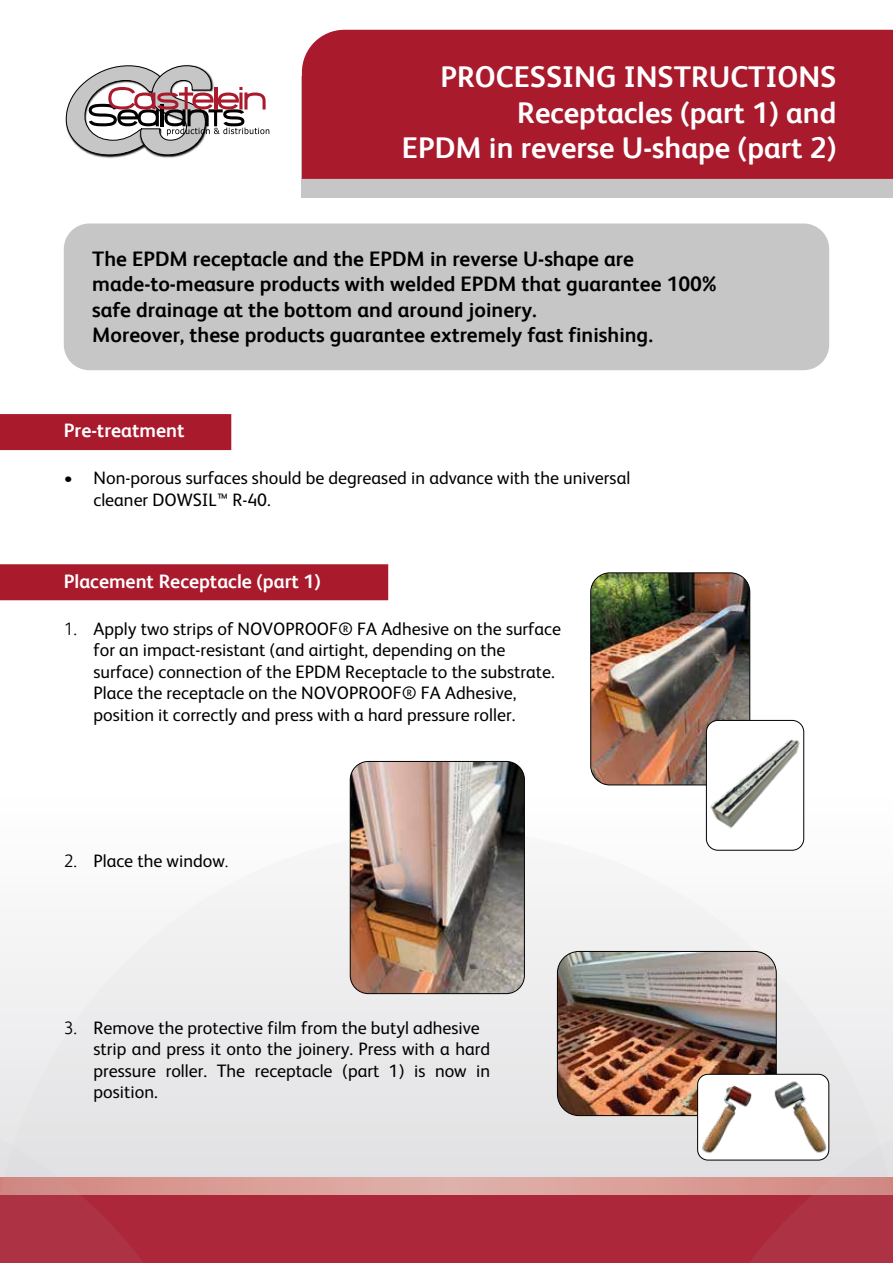
<style>
.page{position:relative;width:893px;height:1263px;background:#fff}
.page>*{position:absolute;margin:0;border:0;box-sizing:border-box;transform-origin:0 0}
.t1{font:700 30px/35.7px "FS Albert";color:#fff;text-align:right}
.t2{font:700 21px/25.2px "FS Albert";color:#000}
.t3{font:700 19.5px "FS Albert";color:#fff}
.t4{font:18px/21.6px "FS Albert";color:#000}
.s1{font-weight:300}
</style>
<div class="page">
<svg style="left:0;top:829px;width:893px;height:434px;fill:#ececed"></svg>
<svg style="left:0;top:1082px;width:236px;height:181px;background:#cd969d"></svg>
<svg style="left:657px;top:1082px;width:236px;height:181px;background:#c47982"></svg>
<div style="left:0;top:414px;width:231px;height:36px;background:#a91a2d"></div>
<div style="left:64px;top:223px;width:765px;height:147px;background:#c6c6c6;border-radius:26px"></div>
<img style="left:92px;top:155px;width:37px;height:3px">
<img style="left:154px;top:155px;width:30px;height:3px">
<svg style="left:65px;top:65px;width:204px;height:90px"></svg>
<div style="left:302px;top:77px;width:591px;height:121px;background:#c6c6c6"></div>
<div style="left:302px;top:30px;width:591px;height:149px;background:#a91a2d"></div>
<div style="left:0;top:564px;width:388px;height:36px;background:#a91a2d"></div>
<img style="left:350px;top:761px;width:174px;height:233px">
<div style="left:350px;top:761px;width:175px;height:233px;border:1px solid #000;border-radius:18px"></div>
<img style="left:557px;top:951px;width:219px;height:164px">
<div style="left:557px;top:951px;width:220px;height:165px;border:1px solid #000;border-radius:22px"></div>
<img style="left:698px;top:1074px;width:131px;height:86px">
<div style="left:697px;top:1074px;width:132px;height:86px;border:1px solid #000;border-radius:10px"></div>
<img style="left:591px;top:574px;width:159px;height:211px">
<div style="left:590px;top:572px;width:160px;height:213px;border:1px solid #000;border-radius:19px"></div>
<img style="left:706px;top:720px;width:98px;height:130px">
<div style="left:706px;top:720px;width:98px;height:130px;border:1px solid #000;border-radius:12px"></div>
<h1 class="t1" style="left:402px;top:59px;width:436px">PROCESSING INSTRUCTIONS<br>Receptacles (part 1) and<br>EPDM in reverse U-shape (part 2)</h1>
<p class="t2" style="left:92px;top:246px;width:626px">The EPDM receptacle and the EPDM in reverse U-shape are made-to-measure products with welded EPDM that guarantee 100% safe drainage at the bottom and around joinery.<br>Moreover, these products guarantee extremely fast finishing.</p>
<p class="t3" style="left:64px;top:419px;width:122px">Pre-treatment</p>
<p class="t4" style="left:94px;top:467px;width:538px;text-indent:-30px"><span class="s1">•</span> Non-porous surfaces should be degreased in advance with the universal cleaner DOWSIL™ R-40.</p>
<p class="t3" style="left:64px;top:569px;width:259px">Placement Receptacle (part 1)</p>
<p class="t4" style="left:94px;top:618px;width:469px;text-indent:-30px"><span class="s1">1.</span> Apply two strips of NOVOPROOF® FA Adhesive on the surface for an impact-resistant (and airtight, depending on the surface) connection of the EPDM Receptacle to the substrate.<br>Place the receptacle on the NOVOPROOF® FA Adhesive, position it correctly and press with a hard pressure roller.</p>
<p class="t4" style="left:64px;top:850px;width:166px"><span class="s1">2.</span> Place the window<span class="s1">.</span></p>
<p class="t4" style="left:94px;top:1016px;width:398px;text-indent:-30px"><span class="s1">3.</span> Remove the protective film from the butyl adhesive strip and press it onto the joinery. Press with a hard pressure roller. The receptacle (part 1) is now in position.</p>
</div>
